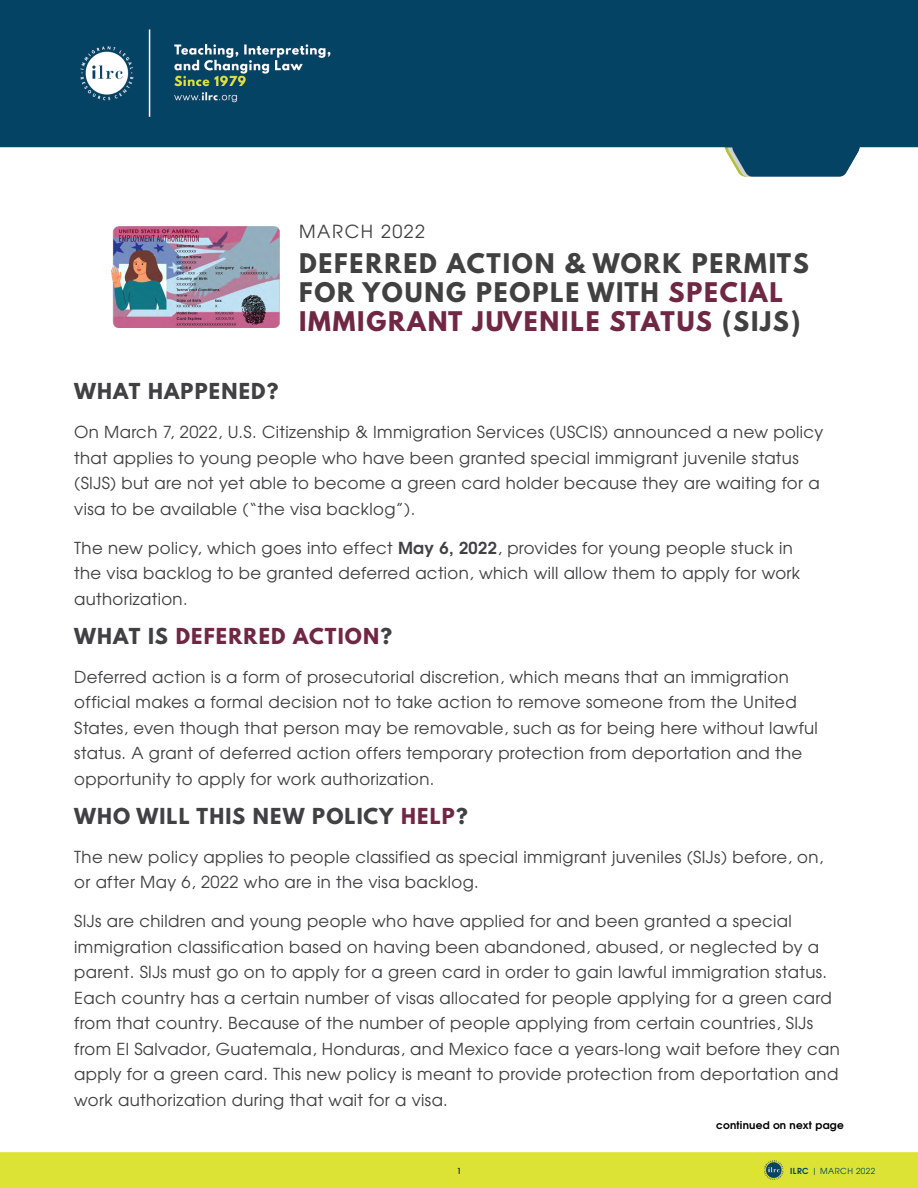
<style>
.page{position:relative;width:918px;height:1188px;background:#fff}
.page>*{position:absolute;margin:0;border:0;box-sizing:border-box;transform-origin:0 0}
.t1{font:700 24px/28.8px "League Spartan";letter-spacing:.075em;color:#414142}
.t2{font:700 19.5px "League Spartan";letter-spacing:.06em;color:#414042}
.t3{font:700 19.5px "League Spartan";letter-spacing:.06em;color:#702744}
.t4{font:18px "Te X Gyre Adventor";letter-spacing:.09em;color:#414142}
.t5{font:16.5px/25.5px "Te X Gyre Adventor";letter-spacing:.02em;color:#414042}
.t6{font:700 10.5px "Te X Gyre Adventor";letter-spacing:.02em;color:#000}
.t7{font:8.25px "Te X Gyre Adventor";letter-spacing:.055em;color:#004262}
.t8{font:700 8.25px "Te X Gyre Adventor";color:#004262}
.s1{color:#702744}
.s2{font-weight:700}
.s3{color:#414042}
</style>
<div class="page">
<div style="left:0;top:1152px;width:918px;height:36px;background:#dde335"></div>
<img style="left:0;top:0;width:918px;height:176px">
<img style="left:111px;top:226px;width:169px;height:101px">
<p class="t4" style="left:299px;top:217px;width:127px">MARCH 2022</p>
<h1 class="t1" style="left:299px;top:249px;width:511px">DEFERRED ACTION &amp; WORK PERMITS<br>FOR YOUNG PEOPLE WITH <span class="s1">SPECIAL<br>IMMIGRANT JUVENILE STATUS</span> (SIJS)</h1>
<h2 class="t2" style="left:74px;top:376px;width:206px">WHAT HAPPENED?</h2>
<p class="t5" style="left:74px;top:418px;width:751px">On March 7, 2022, U.S. Citizenship &amp; Immigration Services (USCIS) announced a new policy that applies to young people who have been granted special immigrant juvenile status (SIJS) but are not yet able to become a green card holder because they are waiting for a visa to be available (“the visa backlog”).</p>
<p class="t5" style="left:74px;top:534px;width:727px">The new policy, which goes into effect <span class="s2">May 6, 2022</span>, provides for young people stuck in the visa backlog to be granted deferred action, which will allow them to apply for work authorization.</p>
<h2 class="t3" style="left:74px;top:620px;width:319px"><span class="s3">WHAT IS</span> DEFERRED ACTION<span class="s3">?</span></h2>
<p class="t5" style="left:74px;top:663px;width:745px">Deferred action is a form of prosecutorial discretion, which means that an immigration official makes a formal decision not to take action to remove someone from the United States, even though that person may be removable, such as for being here without lawful status. A grant of deferred action offers temporary protection from deportation and the opportunity to apply for work authorization.</p>
<h2 class="t2" style="left:74px;top:800px;width:395px">WHO WILL THIS NEW POLICY <span class="s1">HELP</span>?</h2>
<p class="t5" style="left:74px;top:843px;width:751px">The new policy applies to people classified as special immigrant juveniles (SIJs) before, on, or after May 6, 2022 who are in the visa backlog.</p>
<p class="t5" style="left:74px;top:907px;width:767px">SIJs are children and young people who have applied for and been granted a special immigration classification based on having been abandoned, abused, or neglected by a parent. SIJs must go on to apply for a green card in order to gain lawful immigration status.<br>Each country has a certain number of visas allocated for people applying for a green card from that country. Because of the number of people applying from certain countries, SIJs from El Salvador, Guatemala, Honduras, and Mexico face a years-long wait before they can apply for a green card. This new policy is meant to provide protection from deportation and work authorization during that wait for a visa.</p>
<p class="t8" style="left:457px;top:1163px;width:6px">1</p>
<p class="t6" style="left:716px;top:1116px;width:129px">continued on next page</p>
<p class="t7" style="left:790px;top:1164px;width:87px"><span class="s2">ILRC</span> | MARCH 2022</p>
</div>
